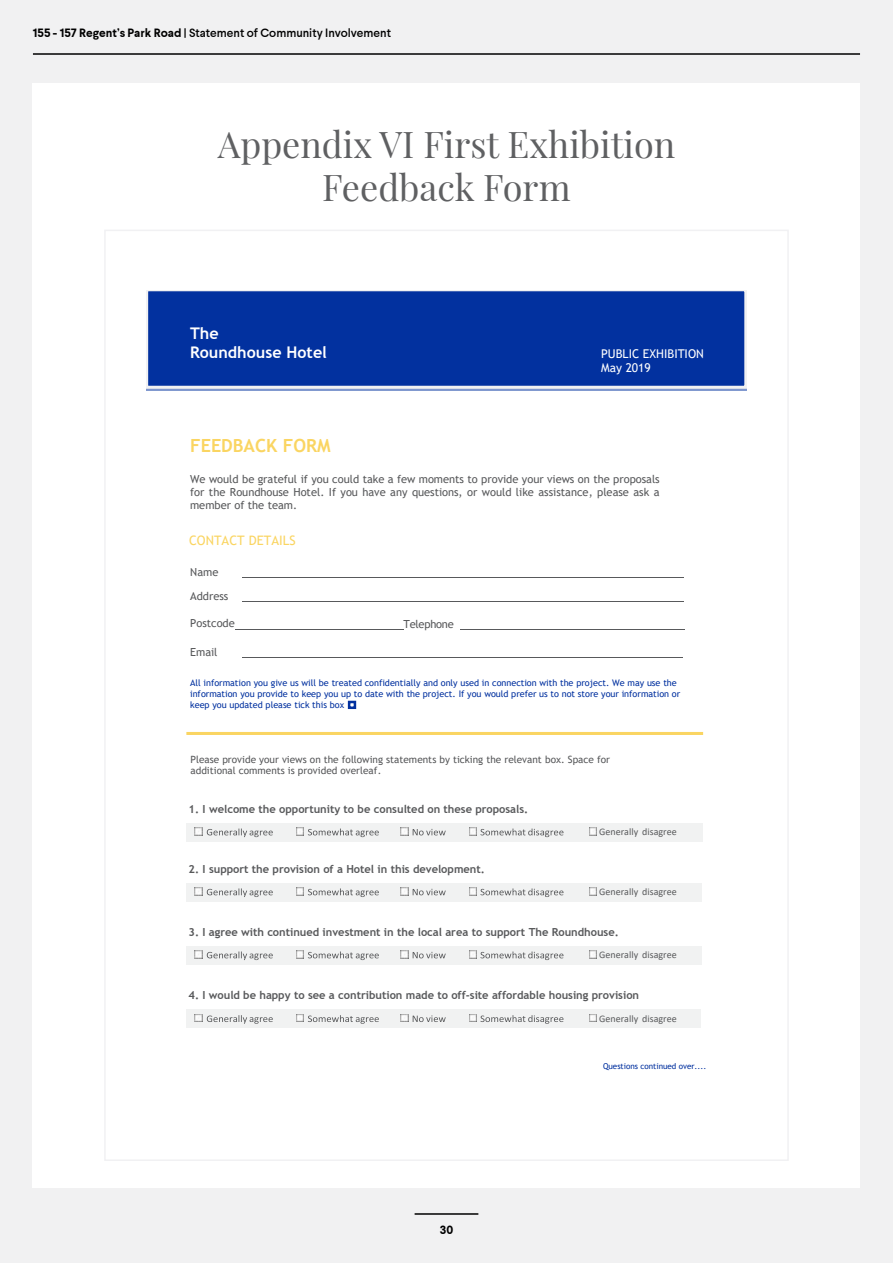
<style>
.page{position:relative;width:893px;height:1263px;background:#f1f1f2}
.page>*{position:absolute;margin:0;border:0;box-sizing:border-box;transform-origin:0 0}
.t1{font:36px/43.2px "Playfair Display";color:#5f6062;text-align:center}
.t2{font:700 18.15px "Trebuchet MS";color:#fad562}
.t3{font:700 16.05px/19.4px "Trebuchet MS";color:#fff}
.t4{font:13.05px "Trebuchet MS";color:#fad562}
.t5{font:12.15px/14.5px "Trebuchet MS";color:#fff}
.t6{font:500 12px "Larsseit";color:#000}
.t7{font:700 12px "Larsseit";color:#000}
.t8{font:700 11.1px "Trebuchet MS";color:#58595b}
.t9{font:11.1px/13.2px "Trebuchet MS";letter-spacing:-.005em;color:#58595b;text-align:justify}
.t10{font:11.1px "Trebuchet MS";letter-spacing:-.025em;color:#58595b}
.t11{font:10.05px/12px "Trebuchet MS";letter-spacing:.005em;color:#58595b}
.t12{font:10.05px "Calibri";color:#58595b}
.t13{font:9px/10.8px "Trebuchet MS";color:#02319f}
.t14{font:8.1px "Trebuchet MS";color:#02319f}
.s1{font-weight:700}
</style>
<div class="page">
<div style="left:33px;top:84px;width:827px;height:1104px;background:#fff"></div>
<hr style="left:33px;top:53px;width:827px;height:2px;background:#000">
<hr style="left:415px;top:1213px;width:63px;height:2px;background:#000">
<div style="left:348px;top:701px;width:8px;height:8px;border:3px solid #02319f"></div>
<hr style="left:243px;top:577px;width:441px;height:1px;background:#58595b">
<hr style="left:243px;top:601px;width:441px;height:1px;background:#58595b">
<hr style="left:235px;top:629px;width:169px;height:1px;background:#58595b">
<hr style="left:460px;top:629px;width:225px;height:1px;background:#58595b">
<hr style="left:243px;top:657px;width:440px;height:1px;background:#58595b">
<hr style="left:186px;top:732px;width:517px;height:3px;background:#fad562">
<div style="left:186px;top:823px;width:517px;height:18px;background:#f1f2f2"></div>
<svg style="left:195px;top:828px;width:78px;height:9px"></svg>
<svg style="left:297px;top:828px;width:82px;height:9px"></svg>
<svg style="left:401px;top:828px;width:45px;height:7px"></svg>
<svg style="left:469px;top:828px;width:94px;height:9px"></svg>
<div style="left:186px;top:883px;width:516px;height:18px;background:#f1f2f2"></div>
<svg style="left:195px;top:888px;width:78px;height:9px"></svg>
<svg style="left:297px;top:888px;width:82px;height:9px"></svg>
<svg style="left:401px;top:888px;width:45px;height:7px"></svg>
<svg style="left:469px;top:888px;width:94px;height:9px"></svg>
<div style="left:186px;top:946px;width:515px;height:18px;background:#f1f2f2"></div>
<svg style="left:195px;top:951px;width:78px;height:9px"></svg>
<svg style="left:297px;top:951px;width:82px;height:9px"></svg>
<svg style="left:401px;top:951px;width:45px;height:7px"></svg>
<svg style="left:469px;top:951px;width:94px;height:9px"></svg>
<div style="left:186px;top:1010px;width:514px;height:18px;background:#f1f2f2"></div>
<svg style="left:195px;top:1015px;width:78px;height:9px"></svg>
<svg style="left:297px;top:1015px;width:82px;height:9px"></svg>
<svg style="left:401px;top:1015px;width:45px;height:7px"></svg>
<svg style="left:469px;top:1015px;width:94px;height:9px"></svg>
<svg style="left:147px;top:291px;width:599px;height:98px;background:#0f3ba3"></svg>
<div style="left:190px;top:324px;width:176px;height:52px;background:#02319f"></div>
<div style="left:601px;top:346px;width:104px;height:29px;background:#02319f"></div>
<p class="t6" style="left:33px;top:26px;width:360px"><span class="s1">155 - 157 Regent’s Park Road</span> | Statement of Community Involvement</p>
<h1 class="t1" style="left:218px;top:120px;width:459px">Appendix VI First Exhibition<br>Feedback Form</h1>
<h3 class="t3" style="left:190px;top:324px;width:138px">The<br>Roundhouse Hotel</h3>
<p class="t5" style="left:601px;top:346px;width:104px">PUBLIC EXHIBITION<br>May 2019</p>
<h2 class="t2" style="left:190px;top:434px;width:142px">FEEDBACK FORM</h2>
<p class="t9" style="left:190px;top:472px;width:471px">We would be grateful if you could take a few moments to provide your views on the proposals for the Roundhouse Hotel. If you have any questions, or would like assistance, please ask a member of the team.</p>
<p class="t4" style="left:189px;top:532px;width:108px">CONTACT DETAILS</p>
<p class="t9" style="left:190px;top:559px;width:40px;line-height:24.5px">Name<br>Address</p>
<p class="t9" style="left:190px;top:617px;width:46px">Postcode</p>
<p class="t10" style="left:404px;top:617px;width:52px">Telephone</p>
<p class="t9" style="left:190px;top:645px;width:29px">Email</p>
<p class="t13" style="left:190px;top:677px;width:492px">All information you give us will be treated confidentially and only used in connection with the project. We may use the information you provide to keep you up to date with the project. If you would prefer us to not store your information or keep you updated please tick this box</p>
<p class="t11" style="left:190px;top:753px;width:421px">Please provide your views on the following statements by ticking the relevant box. Space for additional comments is provided overleaf.</p>
<p class="t8" style="left:189px;top:802px;width:341px">1. I welcome the opportunity to be consulted on these proposals.</p>
<p class="t8" style="left:189px;top:862px;width:298px">2. I support the provision of a Hotel in this development.</p>
<p class="t12" style="left:599px;top:825px;width:79px">Generally disagree</p>
<p class="t12" style="left:599px;top:885px;width:79px">Generally disagree</p>
<p class="t8" style="left:189px;top:925px;width:432px">3. I agree with continued investment in the local area to support The Roundhouse.</p>
<p class="t12" style="left:599px;top:948px;width:79px">Generally disagree</p>
<p class="t8" style="left:189px;top:988px;width:452px">4. I would be happy to see a contribution made to off-site affordable housing provision</p>
<p class="t12" style="left:599px;top:1012px;width:79px">Generally disagree</p>
<p class="t7" style="left:440px;top:1222px;width:15px">30</p>
<p class="t14" style="left:603px;top:1060px;width:105px">Questions continued over....</p>
</div>
